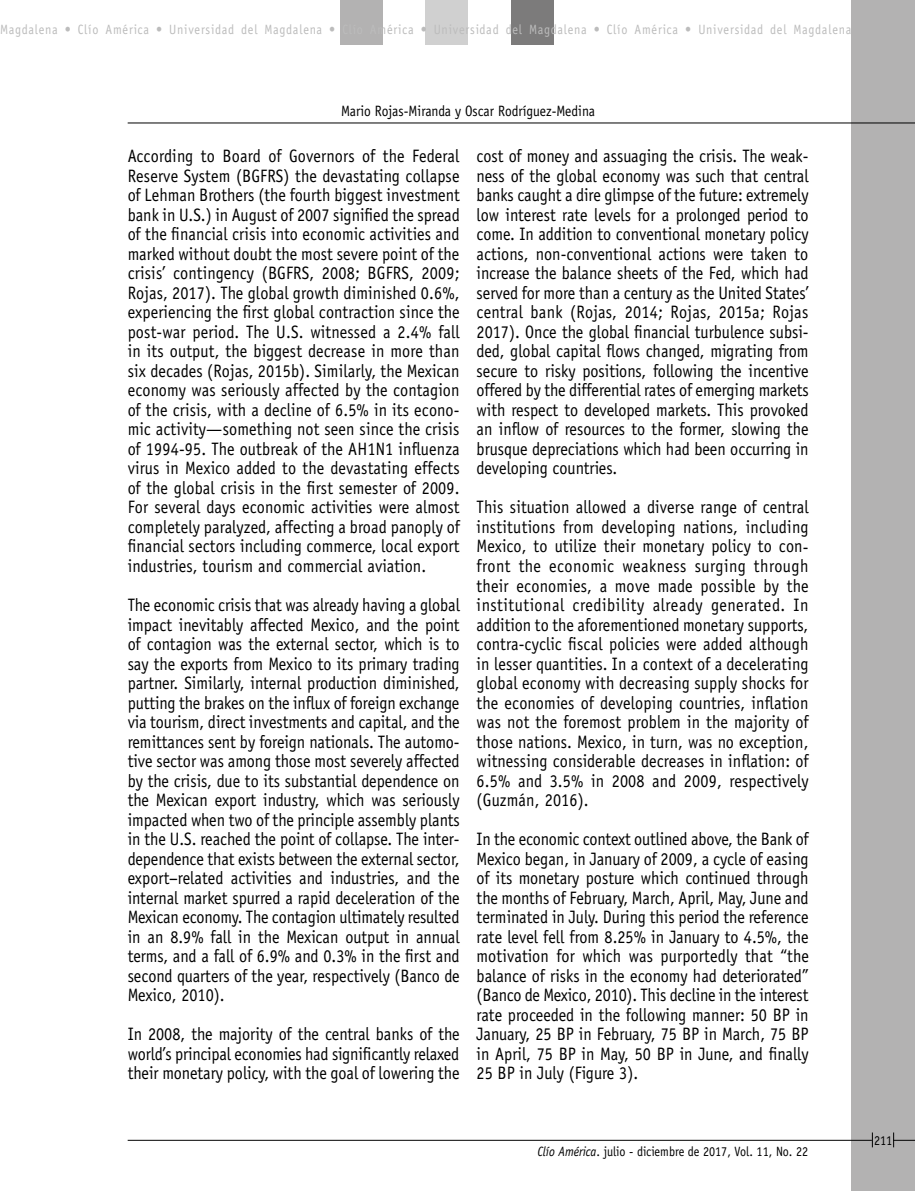
<style>
.page{position:relative;width:915px;height:1191px;background:#fff}
.page>*{position:absolute;margin:0;border:0;box-sizing:border-box;transform-origin:0 0}
.t1{font:18px/19.5px "Officina Sans";color:#000;text-align:justify;scale:.9 1}
.t2{font:15px "Officina Sans";color:#000;scale:.9 1}
.t3{font:13.5px "Officina Sans";letter-spacing:.065em;color:#bcbcbc;scale:.9 1}
.t4{font:13.5px "Officina Sans";color:#000;scale:.9 1}
.s1{font-style:italic}
</style>
<div class="page">
<div style="left:850px;top:0;width:64px;height:1191px;background:#b3b2b2"></div>
<hr style="left:128px;top:1140px;width:743px;height:1px;background:#000">
<svg style="left:871px;top:1133px;width:1px;height:14px"></svg>
<svg style="left:893px;top:1132px;width:21px;height:15px"></svg>
<div style="left:510px;top:0;width:43px;height:44px;background:#7c7b7b"></div>
<div style="left:340px;top:0;width:43px;height:44px;background:#b3b2b2"></div>
<div style="left:425px;top:0;width:43px;height:44px;background:#d0d0d0"></div>
<hr style="left:128px;top:123px;width:786px;height:1px;background:#000">
<p class="t3" style="left:0;top:21px;width:946px">Magdalena • Clío América • Universidad del Magdalena • Clío América • Universidad del Magdalena • Clío América • Universidad del Magdalena</p>
<p class="t2" style="left:341px;top:102px;width:283px">Mario Rojas-Miranda y Oscar Rodríguez-Medina</p>
<p class="t1" style="left:128px;top:147px;width:370px">According to Board of Governors of the Federal Reserve System (BGFRS) the devastating collapse of Lehman Brothers (the fourth biggest investment bank in U.S.) in August of 2007 signified the spread of the financial crisis into economic activities and marked without doubt the most severe point of the crisis’ contingency (BGFRS, 2008; BGFRS, 2009; Rojas, 2017). The global growth diminished 0.6%, experiencing the first global contraction since the post-war period. The U.S. witnessed a 2.4% fall in its output, the biggest decrease in more than six decades (Rojas, 2015b). Similarly, the Mexican economy was seriously affected by the contagion of the crisis, with a decline of 6.5% in its econo&shy;mic activity—something not seen since the crisis of 1994-95. The outbreak of the AH1N1 influenza virus in Mexico added to the devastating effects of the global crisis in the first semester of 2009.<br>For several days economic activities were almost completely paralyzed, affecting a broad panoply of financial sectors including commerce, local export industries, tourism and commercial aviation.</p>
<p class="t1" style="left:128px;top:595px;width:370px">The economic crisis that was already having a global impact inevitably affected Mexico, and the point of contagion was the external sector, which is to say the exports from Mexico to its primary trading partner. Similarly, internal production diminished, putting the brakes on the influx of foreign exchange via tourism, direct investments and capital, and the remittances sent by foreign nationals. The automo&shy;tive sector was among those most severely affected by the crisis, due to its substantial dependence on the Mexican export industry, which was seriously impacted when two of the principle assembly plants in the U.S. reached the point of collapse. The inter&shy;dependence that exists between the external sector, export−related activities and industries, and the internal market spurred a rapid deceleration of the Mexican economy. The contagion ultimately resulted in an 8.9% fall in the Mexican output in annual terms, and a fall of 6.9% and 0.3% in the first and second quarters of the year, respectively (Banco de Mexico, 2010).</p>
<p class="t1" style="left:128px;top:1024px;width:370px">In 2008, the majority of the central banks of the world’s principal economies had significantly relaxed their monetary policy, with the goal of lowering the</p>
<p class="t1" style="left:476px;top:146px;width:370px">cost of money and assuaging the crisis. The weak&shy;ness of the global economy was such that central banks caught a dire glimpse of the future: extremely low interest rate levels for a prolonged period to come. In addition to conventional monetary policy actions, non-conventional actions were taken to increase the balance sheets of the Fed, which had served for more than a century as the United States’ central bank (Rojas, 2014; Rojas, 2015a; Rojas 2017). Once the global financial turbulence subsi&shy;ded, global capital flows changed, migrating from secure to risky positions, following the incentive offered by the differential rates of emerging markets with respect to developed markets. This provoked an inflow of resources to the former, slowing the brusque depreciations which had been occurring in developing countries.</p>
<p class="t1" style="left:476px;top:497px;width:370px">This situation allowed a diverse range of central institutions from developing nations, including Mexico, to utilize their monetary policy to con&shy;front the economic weakness surging through their economies, a move made possible by the institutional credibility already generated. In addition to the aforementioned monetary supports, contra-cyclic fiscal policies were added although in lesser quantities. In a context of a decelerating global economy with decreasing supply shocks for the economies of developing countries, inflation was not the foremost problem in the majority of those nations. Mexico, in turn, was no exception, witnessing considerable decreases in inflation: of 6.5% and 3.5% in 2008 and 2009, respectively (Guzmán, 2016).</p>
<p class="t1" style="left:476px;top:829px;width:370px">In the economic context outlined above, the Bank of Mexico began, in January of 2009, a cycle of easing of its monetary posture which continued through the months of February, March, April, May, June and terminated in July. During this period the reference rate level fell from 8.25% in January to 4.5%, the motivation for which was purportedly that “the balance of risks in the economy had deteriorated” (Banco de Mexico, 2010). This decline in the interest rate proceeded in the following manner: 50 BP in January, 25 BP in February, 75 BP in March, 75 BP in April, 75 BP in May, 50 BP in June, and finally 25 BP in July (Figure 3).</p>
<p class="t4" style="left:537px;top:1144px;width:302px"><span class="s1">Clío América</span>. julio - diciembre de 2017, Vol. 11, No. 22</p>
<p class="t4" style="left:873px;top:1132px;width:22px">211</p>
</div>
